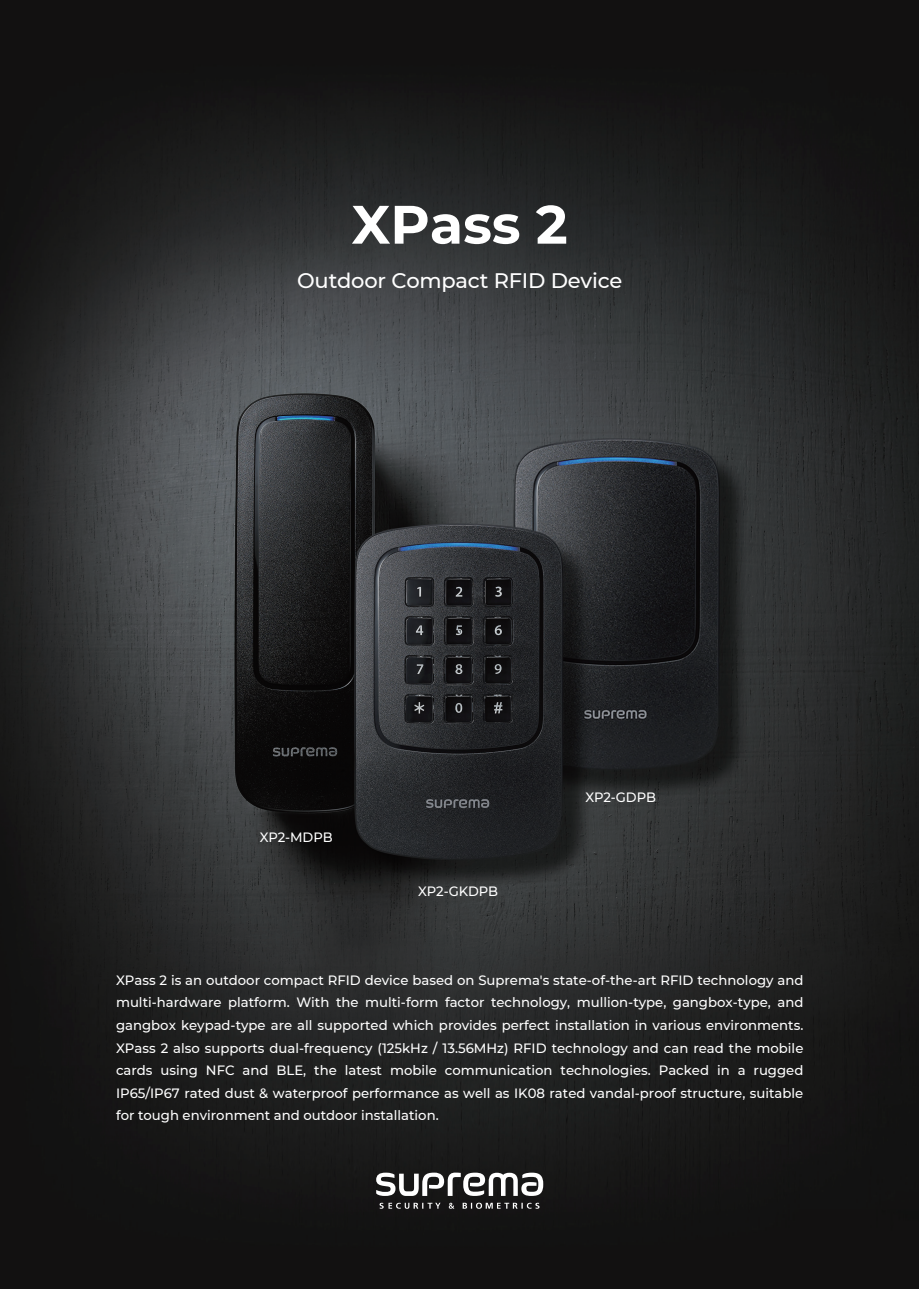
<style>
.page{position:relative;width:919px;height:1289px;background:#fff}
.page>*{position:absolute;margin:0;border:0;box-sizing:border-box;transform-origin:0 0}
.t1{font:700 54px "Montserrat";color:#fff}
.t2{font:500 21px "Montserrat";letter-spacing:-.01em;color:#fff}
.t3{font:500 13.5px/22.5px "Montserrat";color:#fff;text-align:justify}
</style>
<div class="page">
<img style="left:0;top:0;width:918px;height:1288px">
<svg style="left:462px;top:1202px;width:77px;height:6px"></svg>
<svg style="left:379px;top:1202px;width:61px;height:6px"></svg>
<svg style="left:449px;top:1202px;width:5px;height:6px"></svg>
<svg style="left:376px;top:1172px;width:167px;height:23px"></svg>
<h1 class="t1" style="left:351px;top:191px;width:217px">XPass 2</h1>
<h2 class="t2" style="left:297px;top:268px;width:327px">Outdoor Compact RFID Device</h2>
<p class="t3" style="left:260px;top:825px;width:74px">XP2-MDPB</p>
<p class="t3" style="left:418px;top:880px;width:81px">XP2-GKDPB</p>
<p class="t3" style="left:585px;top:785px;width:72px">XP2-GDPB</p>
<p class="t3" style="left:116px;top:968px;width:688px">XPass 2 is an outdoor compact RFID device based on Suprema's state-of-the-art RFID technology and multi-hardware platform. With the multi-form factor technology, mullion-type, gangbox-type, and gangbox keypad-type are all supported which provides perfect installation in various environments.<br>XPass 2 also supports dual-frequency (125kHz / 13.56MHz) RFID technology and can read the mobile cards using NFC and BLE, the latest mobile communication technologies. Packed in a rugged IP65/IP67 rated dust &amp; waterproof performance as well as IK08 rated vandal-proof structure, suitable for tough environment and outdoor installation.</p>
</div>
